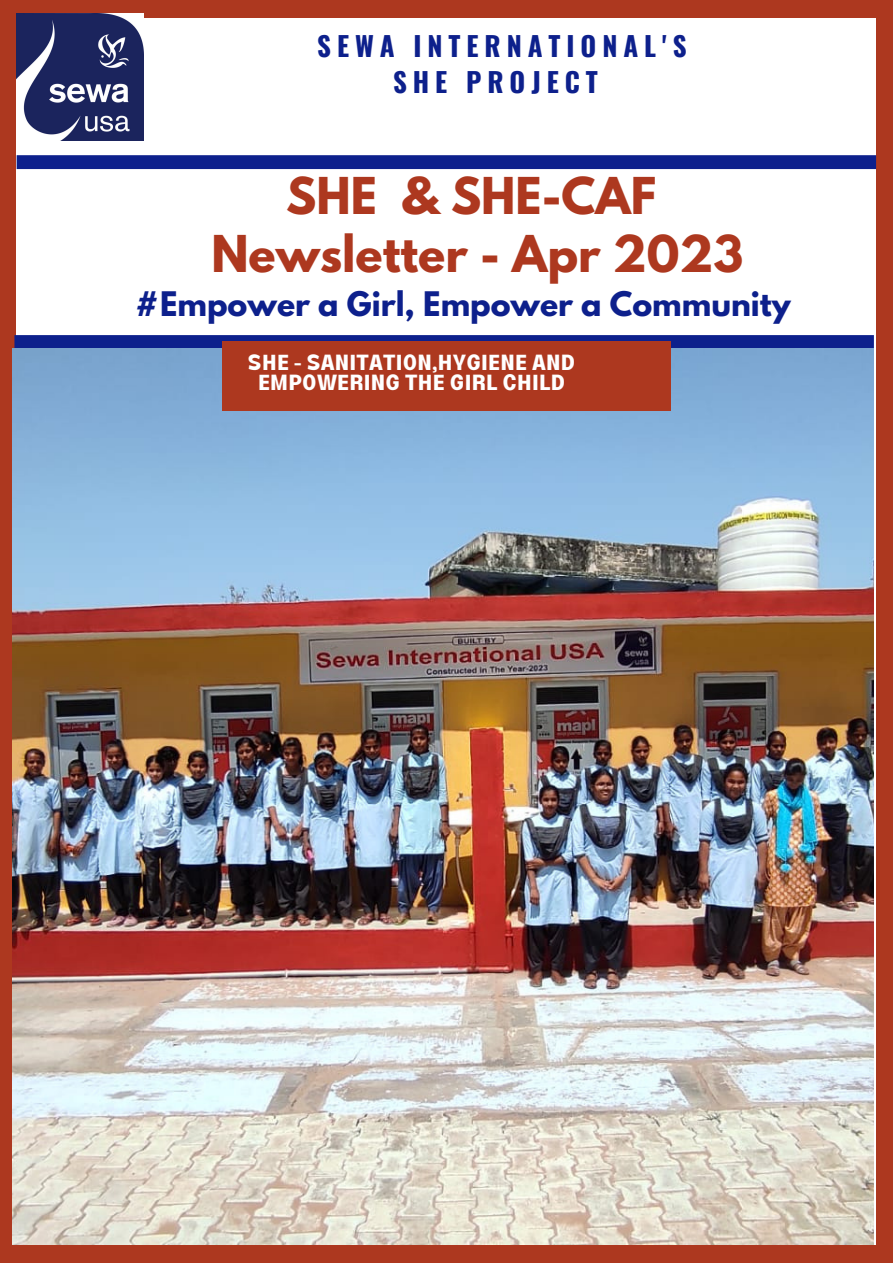
<style>
.page{position:relative;width:893px;height:1264px;background:#fff}
.page>*{position:absolute;margin:0;border:0;box-sizing:border-box;transform-origin:0 0}
.t1{font:700 45px/58.5px "League Spartan";color:#ad381f;text-align:center}
.t2{font:700 30px "League Spartan";color:#0d208c}
.t3{font:700 27px/36px "Oswald";letter-spacing:.22em;color:#0d208c;text-align:center}
.t4{font:700 21.75px/19px "Lazord";letter-spacing:.01em;color:#fff;text-align:center}
</style>
<div class="page">
<div style="left:0;top:0;width:892px;height:1262px;background:#ad381f"></div>
<div style="left:17px;top:18px;width:858px;height:1226px;background:#fff"></div>
<svg style="left:17px;top:155px;width:859px;height:14px;background:#10238d"></svg>
<img style="left:17px;top:13px;width:127px;height:127px">
<svg style="left:14px;top:335px;width:859px;height:13px;background:#0f228d"></svg>
<img style="left:12px;top:348px;width:861px;height:896px">
<div style="left:222px;top:341px;width:449px;height:70px;background:#ad381f"></div>
<p class="t3" style="left:317px;top:26px;width:371px">SEWA INTERNATIONAL'S<br>SHE PROJECT</p>
<h1 class="t1" style="left:211px;top:172px;width:533px">SHE &amp; SHE-CAF<br>Newsletter - Apr 2023</h1>
<h2 class="t2" style="left:135px;top:289px;width:657px">#Empower a Girl, Empower a Community</h2>
<p class="t4" style="left:248px;top:356px;width:329px">SHE - SANITATION,HYGIENE AND<br>EMPOWERING THE GIRL CHILD</p>
</div>
